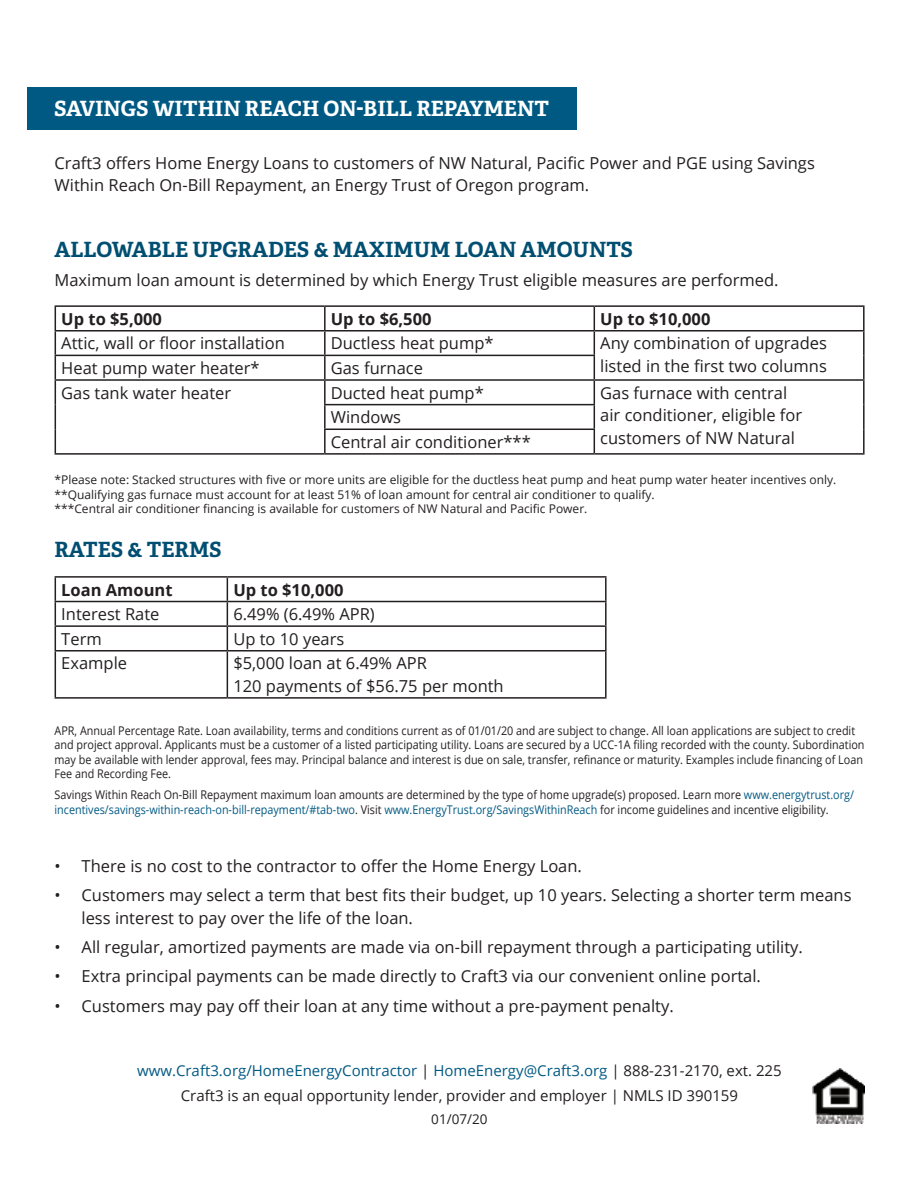
<style>
.page{position:relative;width:918px;height:1188px;background:#fff}
.page>*{position:absolute;margin:0;border:0;box-sizing:border-box;transform-origin:0 0}
.t1{font:700 21px "Adelle";color:#004e71}
.t2{font:700 21px "Adelle";color:#fff}
.t3{font:16.5px/22.5px "Open Sans";color:#231f20}
.t4{font:700 16.5px "Open Sans";color:#231f20}
.t5{font:15px "Open Sans";color:#005983}
.t6{font:15px "Open Sans";color:#231f20}
.t7{font:13.5px "Open Sans";color:#231f20}
.t8{font:12px/14.4px "Open Sans";color:#231f20;scale:.9 1}
.t9{font:12px "Open Sans";color:#231f20}
.s1{color:#005983}
.s2{color:#231f20}
</style>
<div class="page">
<hr style="left:55px;top:305px;width:270px;height:2px;background:#231f20">
<hr style="left:325px;top:305px;width:269px;height:2px;background:#231f20">
<hr style="left:324px;top:307px;width:2px;height:23px;background:#231f20">
<hr style="left:594px;top:305px;width:271px;height:2px;background:#231f20">
<hr style="left:863px;top:307px;width:2px;height:23px;background:#231f20">
<hr style="left:55px;top:330px;width:270px;height:2px;background:#231f20">
<hr style="left:325px;top:330px;width:269px;height:2px;background:#231f20">
<hr style="left:324px;top:332px;width:2px;height:23px;background:#231f20">
<hr style="left:594px;top:330px;width:271px;height:2px;background:#231f20">
<hr style="left:863px;top:332px;width:2px;height:23px;background:#231f20">
<hr style="left:55px;top:355px;width:270px;height:1px;background:#231f20">
<hr style="left:325px;top:355px;width:270px;height:1px;background:#231f20">
<hr style="left:324px;top:356px;width:2px;height:23px;background:#231f20">
<hr style="left:863px;top:355px;width:2px;height:24px;background:#231f20">
<hr style="left:55px;top:379px;width:270px;height:2px;background:#231f20">
<hr style="left:325px;top:379px;width:269px;height:2px;background:#231f20">
<hr style="left:324px;top:381px;width:2px;height:23px;background:#231f20">
<hr style="left:594px;top:379px;width:271px;height:2px;background:#231f20">
<hr style="left:863px;top:381px;width:2px;height:24px;background:#231f20">
<hr style="left:324px;top:404px;width:271px;height:1px;background:#231f20">
<hr style="left:324px;top:405px;width:2px;height:24px;background:#231f20">
<hr style="left:863px;top:405px;width:2px;height:24px;background:#231f20">
<svg style="left:55px;top:307px;width:1px;height:146px"></svg>
<hr style="left:324px;top:429px;width:271px;height:1px;background:#231f20">
<hr style="left:324px;top:430px;width:2px;height:23px;background:#231f20">
<svg style="left:594px;top:307px;width:1px;height:146px"></svg>
<hr style="left:863px;top:429px;width:2px;height:24px;background:#231f20">
<hr style="left:55px;top:453px;width:270px;height:2px;background:#231f20">
<hr style="left:325px;top:453px;width:269px;height:2px;background:#231f20">
<hr style="left:594px;top:453px;width:271px;height:2px;background:#231f20">
<hr style="left:55px;top:576px;width:172px;height:2px;background:#231f20">
<hr style="left:227px;top:576px;width:380px;height:2px;background:#231f20">
<hr style="left:605px;top:578px;width:2px;height:23px;background:#231f20">
<hr style="left:55px;top:601px;width:172px;height:1px;background:#231f20">
<hr style="left:227px;top:601px;width:380px;height:1px;background:#231f20">
<hr style="left:605px;top:602px;width:2px;height:23px;background:#231f20">
<hr style="left:55px;top:625px;width:172px;height:2px;background:#231f20">
<svg style="left:55px;top:578px;width:1px;height:72px"></svg>
<hr style="left:227px;top:625px;width:380px;height:2px;background:#231f20">
<svg style="left:227px;top:578px;width:1px;height:72px"></svg>
<hr style="left:605px;top:627px;width:2px;height:23px;background:#231f20">
<hr style="left:55px;top:650px;width:172px;height:2px;background:#231f20">
<hr style="left:55px;top:652px;width:1px;height:45px;background:#231f20">
<hr style="left:227px;top:650px;width:380px;height:2px;background:#231f20">
<hr style="left:227px;top:652px;width:1px;height:45px;background:#231f20">
<hr style="left:605px;top:652px;width:2px;height:45px;background:#231f20">
<hr style="left:55px;top:697px;width:172px;height:2px;background:#231f20">
<hr style="left:227px;top:697px;width:380px;height:2px;background:#231f20">
<img style="left:812px;top:1068px;width:53px;height:56px">
<div style="left:27px;top:87px;width:549px;height:43px;background:#005983"></div>
<p class="t2" style="left:54px;top:94px;width:497px">SAVINGS WITHIN REACH ON-BILL REPAYMENT</p>
<p class="t3" style="left:55px;top:151px;width:762px">Craft3 offers Home Energy Loans to customers of NW Natural, Pacific Power and PGE using Savings<br>Within Reach On-Bill Repayment, an Energy Trust of Oregon program.</p>
<p class="t1" style="left:55px;top:234px;width:580px">ALLOWABLE UPGRADES &amp; MAXIMUM LOAN AMOUNTS</p>
<p class="t3" style="left:55px;top:268px;width:726px">Maximum loan amount is determined by which Energy Trust eligible measures are performed.</p>
<p class="t4" style="left:61px;top:307px;width:102px">Up to $5,000</p>
<p class="t4" style="left:331px;top:307px;width:102px">Up to $6,500</p>
<p class="t4" style="left:600px;top:307px;width:112px">Up to $10,000</p>
<p class="t3" style="left:61px;top:332px;width:225px">Attic, wall or floor installation</p>
<p class="t3" style="left:331px;top:332px;width:164px">Ductless heat pump*</p>
<p class="t3" style="left:600px;top:332px;width:228px">Any combination of upgrades</p>
<p class="t3" style="left:61px;top:356px;width:200px">Heat pump water heater*</p>
<p class="t3" style="left:331px;top:356px;width:94px">Gas furnace</p>
<p class="t3" style="left:600px;top:354px;width:228px">listed in the first two columns</p>
<p class="t3" style="left:61px;top:381px;width:171px">Gas tank water heater</p>
<p class="t3" style="left:331px;top:381px;width:154px">Ducted heat pump*</p>
<p class="t3" style="left:600px;top:381px;width:203px">Gas furnace with central air conditioner, eligible for customers of NW Natural</p>
<p class="t3" style="left:331px;top:406px;width:72px">Windows</p>
<p class="t3" style="left:331px;top:430px;width:202px">Central air conditioner***</p>
<p class="t9" style="left:55px;top:472px;width:783px">*Please note: Stacked structures with five or more units are eligible for the ductless heat pump and heat pump water heater incentives only.</p>
<p class="t9" style="left:55px;top:486px;width:602px">**Qualifying gas furnace must account for at least 51% of loan amount for central air conditioner to qualify.</p>
<p class="t9" style="left:55px;top:500px;width:534px">***Central air conditioner financing is available for customers of NW Natural and Pacific Power.</p>
<p class="t1" style="left:55px;top:534px;width:169px">RATES &amp; TERMS</p>
<p class="t4" style="left:61px;top:578px;width:113px">Loan Amount</p>
<p class="t4" style="left:233px;top:578px;width:112px">Up to $10,000</p>
<p class="t3" style="left:61px;top:602px;width:100px">Interest Rate</p>
<p class="t3" style="left:233px;top:602px;width:143px">6.49% (6.49% APR)</p>
<p class="t3" style="left:61px;top:627px;width:42px">Term</p>
<p class="t3" style="left:233px;top:627px;width:113px">Up to 10 years</p>
<p class="t3" style="left:61px;top:652px;width:67px">Example</p>
<p class="t3" style="left:233px;top:652px;width:195px">$5,000 loan at 6.49% APR</p>
<p class="t3" style="left:233px;top:674px;width:272px">120 payments of $56.75 per month</p>
<p class="t8" style="left:55px;top:723px;width:902px">APR, Annual Percentage Rate. Loan availability, terms and conditions current as of 01/01/20 and are subject to change. All loan applications are subject to credit and project approval. Applicants must be a customer of a listed participating utility. Loans are secured by a UCC-1A filing recorded with the county. Subordination may be available with lender approval, fees may. Principal balance and interest is due on sale, transfer, refinance or maturity. Examples include financing of Loan Fee and Recording Fee.</p>
<p class="t8" style="left:55px;top:787px;width:890px">Savings Within Reach On-Bill Repayment maximum loan amounts are determined by the type of home upgrade(s) proposed. Learn more <span class="s1">www.energytrust.org/ incentives/savings-within-reach-on-bill-repayment/#tab-two</span>. Visit <span class="s1">www.EnergyTrust.org/SavingsWithinReach</span> for income guidelines and incentive eligibility.</p>
<p class="t3" style="left:55px;top:855px;width:529px">• There is no cost to the contractor to offer the Home Energy Loan.</p>
<p class="t3" style="left:82px;top:884px;width:772px;text-indent:-27px">• Customers may select a term that best fits their budget, up 10 years. Selecting a shorter term means less interest to pay over the life of the loan.</p>
<p class="t3" style="left:55px;top:936px;width:750px">• All regular, amortized payments are made via on-bill repayment through a participating utility.</p>
<p class="t3" style="left:55px;top:965px;width:708px">• Extra principal payments can be made directly to Craft3 via our convenient online portal.</p>
<p class="t3" style="left:55px;top:994px;width:621px">• Customers may pay off their loan at any time without a pre-payment penalty.</p>
<p class="t5" style="left:137px;top:1061px;width:646px">www.Craft3.org/HomeEnergyContractor <span class="s2">|</span> HomeEnergy@Craft3.org <span class="s2">| 888-231-2170, ext. 225</span></p>
<p class="t6" style="left:181px;top:1085px;width:559px">Craft3 is an equal opportunity lender, provider and employer | NMLS ID 390159</p>
<p class="t7" style="left:431px;top:1110px;width:58px">01/07/20</p>
</div>
